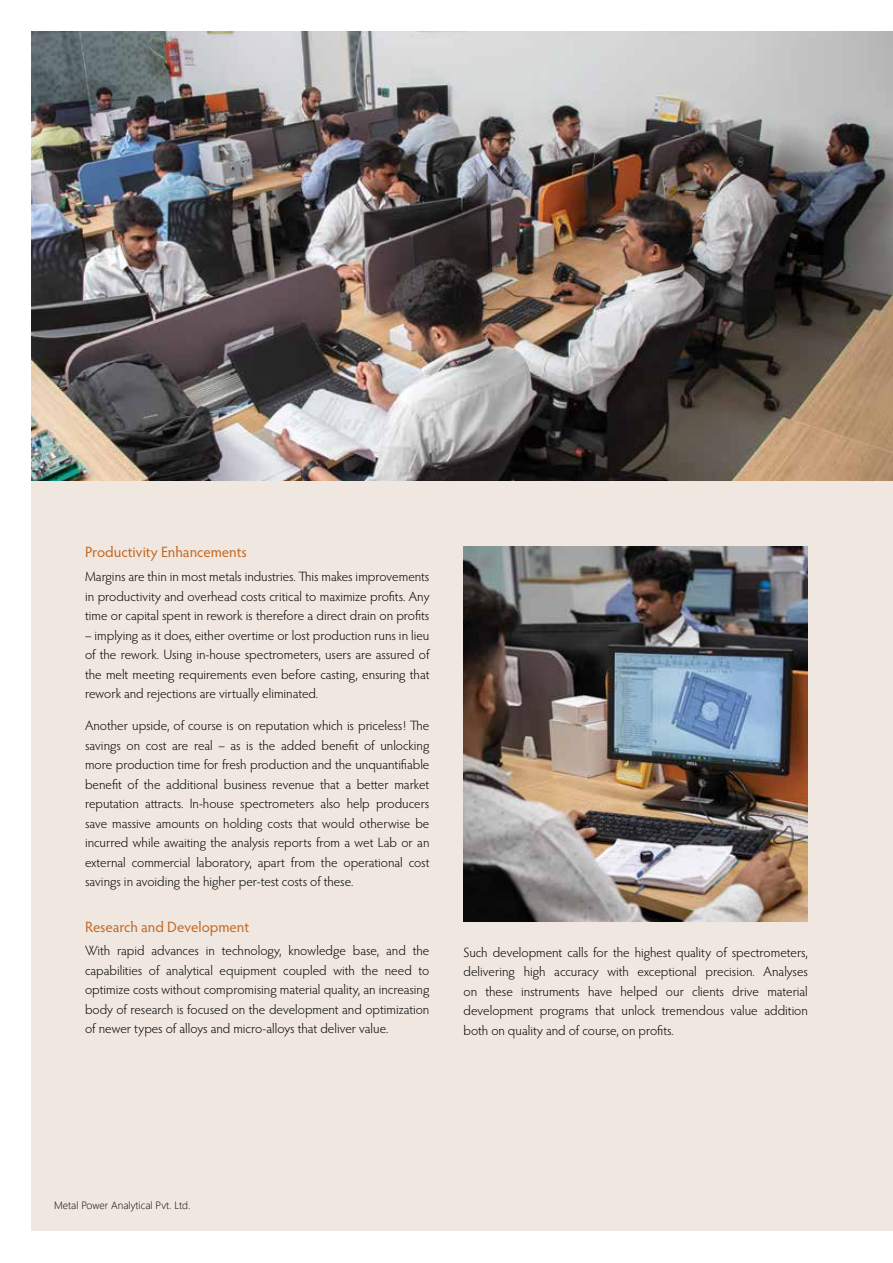
<style>
.page{position:relative;width:893px;height:1263px;background:#fff}
.page>*{position:absolute;margin:0;border:0;box-sizing:border-box;transform-origin:0 0}
.t1{font:15px "Hypatia Sans Pro";letter-spacing:-.005em;color:#c26620}
.t2{font:300 13.5px/19.5px "Hypatia Sans Pro";color:#000;text-align:justify}
.t3{font:300 10.5px "Segoe UI";color:#000}
</style>
<div class="page">
<div style="left:32px;top:32px;width:861px;height:1199px;background:#efe7e0"></div>
<img style="left:463px;top:546px;width:345px;height:375px">
<img style="left:32px;top:32px;width:861px;height:448px">
<p class="t1" style="left:85px;top:542px;width:163px">Productivity Enhancements</p>
<p class="t2" style="left:85px;top:566px;width:346px">Margins are thin in most metals industries. This makes improvements in productivity and overhead costs critical to maximize profits. Any time or capital spent in rework is therefore a direct drain on profits</p>
<p class="t2" style="left:85px;top:625px;width:346px">– implying as it does, either overtime or lost production runs in lieu of the rework. Using in-house spectrometers, users are assured of the melt meeting requirements even before casting, ensuring that rework and rejections are virtually eliminated.</p>
<p class="t2" style="left:85px;top:716px;width:346px">Another upside, of course is on reputation which is priceless! The savings on cost are real – as is the added benefit of unlocking more production time for fresh production and the unquantifiable benefit of the additional business revenue that a better market reputation attracts. In-house spectrometers also help producers save massive amounts on holding costs that would otherwise be incurred while awaiting the analysis reports from a wet Lab or an external commercial laboratory, apart from the operational cost savings in avoiding the higher per-test costs of these.</p>
<p class="t1" style="left:85px;top:916px;width:166px">Research and Development</p>
<p class="t2" style="left:85px;top:941px;width:346px">With rapid advances in technology, knowledge base, and the capabilities of analytical equipment coupled with the need to optimize costs without compromising material quality, an increasing body of research is focused on the development and optimization of newer types of alloys and micro-alloys that deliver value.</p>
<p class="t2" style="left:463px;top:942px;width:346px">Such development calls for the highest quality of spectrometers, delivering high accuracy with exceptional precision. Analyses on these instruments have helped our clients drive material development programs that unlock tremendous value addition both on quality and of course, on profits.</p>
<p class="t3" style="left:54px;top:1195px;width:138px">Metal Power Analytical Pvt. Ltd.</p>
</div>
